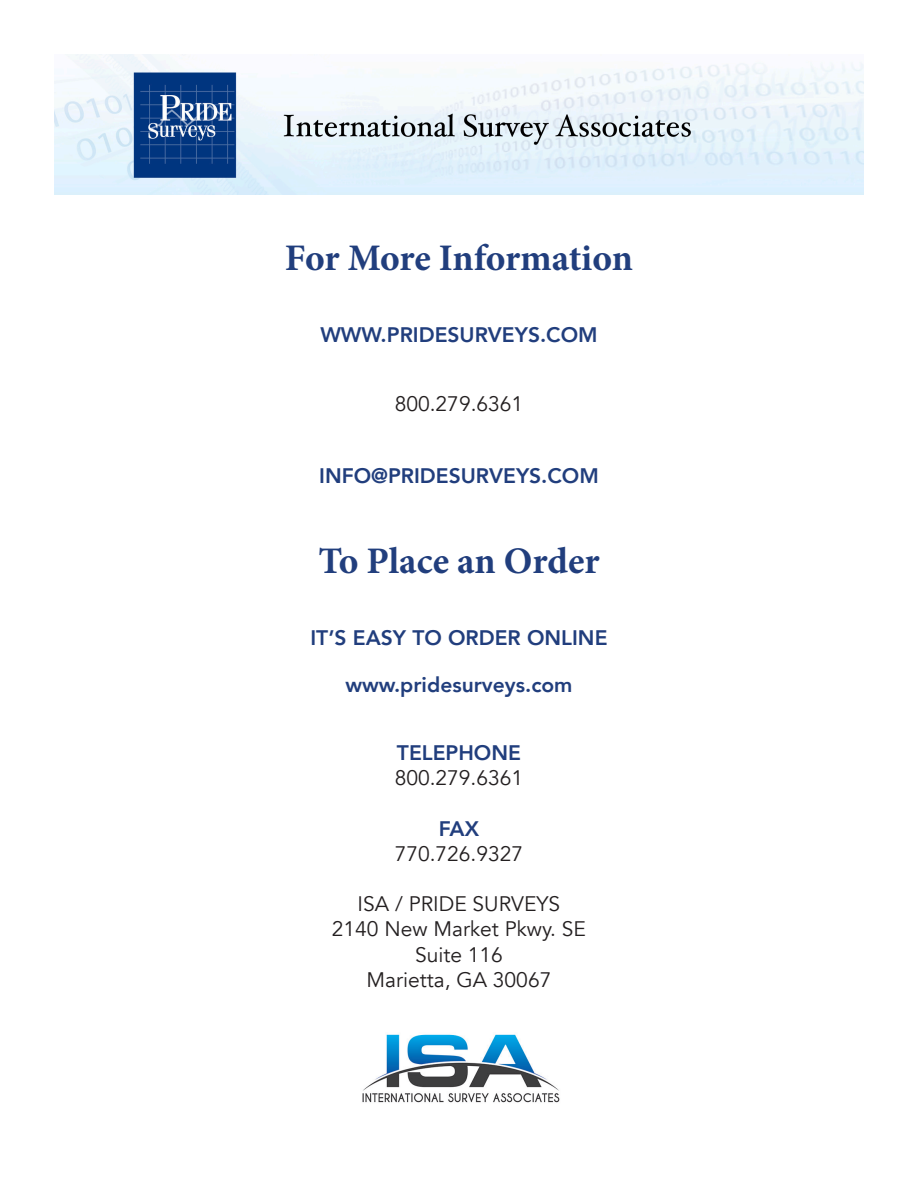
<style>
.page{position:relative;width:918px;height:1188px;background:#fff}
.page>*{position:absolute;margin:0;border:0;box-sizing:border-box;transform-origin:0 0}
.t1{font:700 37.5px "Minion Pro";letter-spacing:-.005em;color:#213e7d}
.t2{font:21px/25.2px "Avenir";color:#231f20;text-align:center}
.t3{font:800 21px "Avenir";color:#213e7d}
</style>
<div class="page">
<img style="left:54px;top:54px;width:810px;height:140px">
<img style="left:362px;top:1034px;width:198px;height:69px">
<h1 class="t1" style="left:285px;top:232px;width:350px">For More Information</h1>
<p class="t3" style="left:320px;top:319px;width:279px">WWW.PRIDESURVEYS.COM</p>
<p class="t2" style="left:395px;top:391px;width:130px">800.279.6361</p>
<p class="t3" style="left:319px;top:459px;width:281px">INFO@PRIDESURVEYS.COM</p>
<h1 class="t1" style="left:318px;top:534px;width:283px">To Place an Order</h1>
<p class="t3" style="left:310px;top:621px;width:299px">IT’S EASY TO ORDER ONLINE</p>
<p class="t3" style="left:345px;top:668px;width:229px">www.pridesurveys.com</p>
<p class="t3" style="left:397px;top:736px;width:126px">TELEPHONE</p>
<p class="t2" style="left:395px;top:766px;width:130px">800.279.6361</p>
<p class="t3" style="left:439px;top:812px;width:42px">FAX</p>
<p class="t2" style="left:395px;top:841px;width:130px">770.726.9327</p>
<p class="t2" style="left:332px;top:892px;width:256px">ISA / PRIDE SURVEYS<br>2140 New Market Pkwy. SE<br>Suite 116<br>Marietta, GA 30067</p>
</div>
